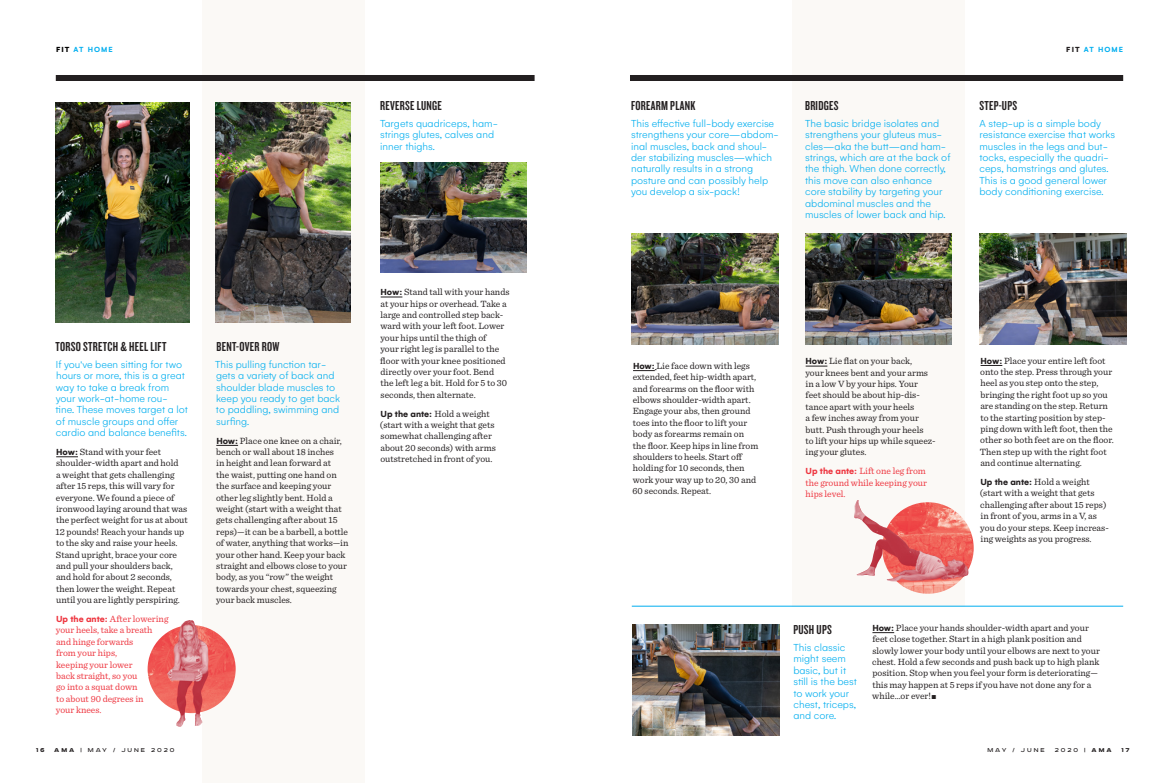
<style>
.page{position:relative;width:1170px;height:783px;background:#fff}
.page>*{position:absolute;margin:0;border:0;box-sizing:border-box;transform-origin:0 0}
.t1{font:13.5px "Knockout HTF48 Featherweight";letter-spacing:.02em;color:#231f20}
.t2{font:300 11px/11.4px "Gelion";color:#00aeef}
.t3{font:9.5px/11.4px "Sentinel";color:#231f20}
.t4{font:9.5px/11.4px "Sentinel";color:#ee3640}
.t5{font:600 8px "Gelion";letter-spacing:.14em;color:#00aeef}
.t6{font:7px "Road Radio";letter-spacing:.28em;color:#231f20}
.t7{font:900 7px "Road Radio";color:#231f20}
.s1{font-weight:900;color:#000}
.s2{font-weight:900;color:#231f20}
.s3{font-family:"Gelion";font-weight:700}
.s4{font-weight:900}
</style>
<div class="page">
<div style="left:203px;top:0;width:162px;height:783px;background:#fbf9f6"></div>
<div style="left:792px;top:0;width:172px;height:607px;background:#fbf9f6"></div>
<svg style="left:56px;top:456px;width:22px;height:1px"></svg>
<svg style="left:216px;top:445px;width:22px;height:1px"></svg>
<svg style="left:633px;top:369px;width:24px;height:2px"></svg>
<svg style="left:872px;top:632px;width:22px;height:1px"></svg>
<svg style="left:806px;top:366px;width:21px;height:1px"></svg>
<svg style="left:981px;top:365px;width:21px;height:1px"></svg>
<svg style="left:381px;top:297px;width:21px;height:1px"></svg>
<img style="left:56px;top:102px;width:134px;height:221px">
<img style="left:216px;top:102px;width:134px;height:221px">
<img style="left:380px;top:163px;width:147px;height:110px">
<img style="left:632px;top:234px;width:146px;height:110px">
<img style="left:633px;top:625px;width:146px;height:110px">
<img style="left:805px;top:234px;width:147px;height:110px">
<img style="left:979px;top:234px;width:147px;height:110px">
<div style="left:56px;top:75px;width:479px;height:6px;background:#231f20"></div>
<div style="left:630px;top:75px;width:493px;height:6px;background:#231f20"></div>
<hr style="left:632px;top:606px;width:491px;height:1px;background:#00aeef">
<img style="left:148px;top:625px;width:88px;height:88px;border-radius:44px">
<img style="left:167px;top:620px;width:33px;height:107px">
<img style="left:882px;top:502px;width:92px;height:92px;border-radius:45px">
<img style="left:854px;top:501px;width:62px;height:75px">
<p class="t5" style="left:56px;top:44px;width:58px"><span class="s1">FIT</span> AT HOME</p>
<p class="t5" style="left:1066px;top:44px;width:58px"><span class="s2">FIT</span> AT HOME</p>
<p class="t1" style="left:380px;top:99px;width:63px">REVERSE LUNGE</p>
<p class="t2" style="left:380px;top:117px;width:119px">Targets quadriceps, ham&shy;strings glutes, calves and inner thighs.</p>
<p class="t1" style="left:56px;top:340px;width:112px">TORSO STRETCH &amp; HEEL LIFT</p>
<p class="t2" style="left:56px;top:358px;width:134px">If you've been sitting for two hours or more, this is a great way to take a break from your work-at-home rou&shy;tine. These moves target a lot of muscle groups and offer cardio and balance benefits.</p>
<p class="t3" style="left:56px;top:445px;width:134px"><span class="s3">How:</span> Stand with your feet shoulder-width apart and hold<br>a weight that gets challenging after 15 reps, this will vary for everyone. We found a piece of ironwood laying around that was the perfect weight for us at about<br>12 pounds! Reach your hands up to the sky and raise your heels.<br>Stand upright, brace your core and pull your shoulders back, and hold for about 2 seconds, then lower the weight. Repeat until you are lightly perspiring.</p>
<p class="t4" style="left:56px;top:612px;width:114px"><span class="s3">Up the ante:</span> After lowering your heels, take a breath and hinge forwards<br>from your hips,<br>keeping your lower<br>back straight, so you<br>go into a squat down<br>to about 90 degrees in<br>your knees.</p>
<p class="t1" style="left:217px;top:340px;width:64px">BENT-OVER ROW</p>
<p class="t2" style="left:215px;top:358px;width:127px">This pulling function tar&shy;gets a variety of back and shoulder blade muscles to keep you ready to get back to paddling, swimming and surfing.</p>
<p class="t3" style="left:216px;top:434px;width:134px"><span class="s3">How:</span> Place one knee on a chair, bench or wall about 18 inches<br>in height and lean forward at<br>the waist, putting one hand on the surface and keeping your other leg slightly bent. Hold a weight (start with a weight that gets challenging after about 15 reps)—it can be a barbell, a bottle of water, anything that works—in your other hand. Keep your back straight and elbows close to your body, as you “row” the weight towards your chest, squeezing your back muscles.</p>
<p class="t3" style="left:380px;top:286px;width:131px"><span class="s3">How:</span> Stand tall with your hands at your hips or overhead. Take a large and controlled step back&shy;ward with your left foot. Lower your hips until the thigh of<br>your right leg is parallel to the floor with your knee positioned directly over your foot. Bend<br>the left leg a bit. Hold for 5 to 30 seconds, then alternate.</p>
<p class="t3" style="left:380px;top:407px;width:117px"><span class="s3">Up the ante:</span> Hold a weight (start with a weight that gets somewhat challenging after about 20 seconds) with arms outstretched in front of you.</p>
<p class="t1" style="left:631px;top:99px;width:66px">FOREARM PLANK</p>
<p class="t2" style="left:631px;top:117px;width:149px">This effective full-body exercise strengthens your core—abdom&shy;inal muscles, back and shoul&shy;der stabilizing muscles—which naturally results in a strong posture and can possibly help you develop a six-pack!</p>
<p class="t1" style="left:805px;top:99px;width:35px">BRIDGES</p>
<p class="t2" style="left:805px;top:117px;width:147px">The basic bridge isolates and strengthens your gluteus mus&shy;cles—aka the butt—and ham&shy;strings, which are at the back of the thigh. When done correctly, this move can also enhance core stability by targeting your abdominal muscles and the muscles of lower back and hip.</p>
<p class="t1" style="left:979px;top:99px;width:39px">STEP-UPS</p>
<p class="t2" style="left:979px;top:117px;width:137px">A step-up is a simple body resistance exercise that works muscles in the legs and but&shy;tocks, especially the quadri&shy;ceps, hamstrings and glutes.<br>This is a good general lower body conditioning exercise.</p>
<p class="t3" style="left:633px;top:359px;width:127px"><span class="s3">How:</span> Lie face down with legs extended, feet hip-width apart, and forearms on the floor with elbows shoulder-width apart.<br>Engage your abs, then ground toes into the floor to lift your body as forearms remain on the floor. Keep hips in line from shoulders to heels. Start off holding for 10 seconds, then work your way up to 20, 30 and<br>60 seconds. Repeat.</p>
<p class="t3" style="left:805px;top:355px;width:132px"><span class="s3">How:</span> Lie flat on your back,<br>your knees bent and your arms in a low V by your hips. Your<br>feet should be about hip-dis&shy;tance apart with your heels<br>a few inches away from your butt. Push through your heels<br>to lift your hips up while squeez&shy;ing your glutes.</p>
<p class="t4" style="left:806px;top:465px;width:123px"><span class="s3">Up the ante:</span> Lift one leg from the ground while keeping your hips level.</p>
<p class="t3" style="left:980px;top:354px;width:135px"><span class="s3">How:</span> Place your entire left foot onto the step. Press through your heel as you step onto the step, bringing the right foot up so you are standing on the step. Return to the starting position by step&shy;ping down with left foot, then the other so both feet are on the floor.<br>Then step up with the right foot and continue alternating.</p>
<p class="t3" style="left:980px;top:476px;width:130px"><span class="s3">Up the ante:</span> Hold a weight (start with a weight that gets challenging after about 15 reps) in front of you, arms in a V, as you do your steps. Keep increas&shy;ing weights as you progress.</p>
<p class="t1" style="left:793px;top:623px;width:40px">PUSH UPS</p>
<p class="t2" style="left:793px;top:642px;width:65px">This classic might seem basic, but it still is the best to work your chest, triceps, and core.</p>
<p class="t3" style="left:872px;top:621px;width:229px"><span class="s3">How:</span> Place your hands shoulder-width apart and your feet close together. Start in a high plank position and slowly lower your body until your elbows are next to your chest. Hold a few seconds and push back up to high plank position. Stop when you feel your form is deteriorating— this may happen at 5 reps if you have not done any for a while…or ever!</p>
<p class="t7" style="left:36px;top:746px;width:10px">1 6</p>
<p class="t6" style="left:54px;top:746px;width:122px"><span class="s4">AMA</span> | MAY / JUNE 2020</p>
<p class="t6" style="left:987px;top:746px;width:59px">may / june</p>
<p class="t6" style="left:1055px;top:746px;width:58px">2020 | <span class="s4">AMA</span></p>
<p class="t7" style="left:1121px;top:746px;width:10px">1 7</p>
</div>
